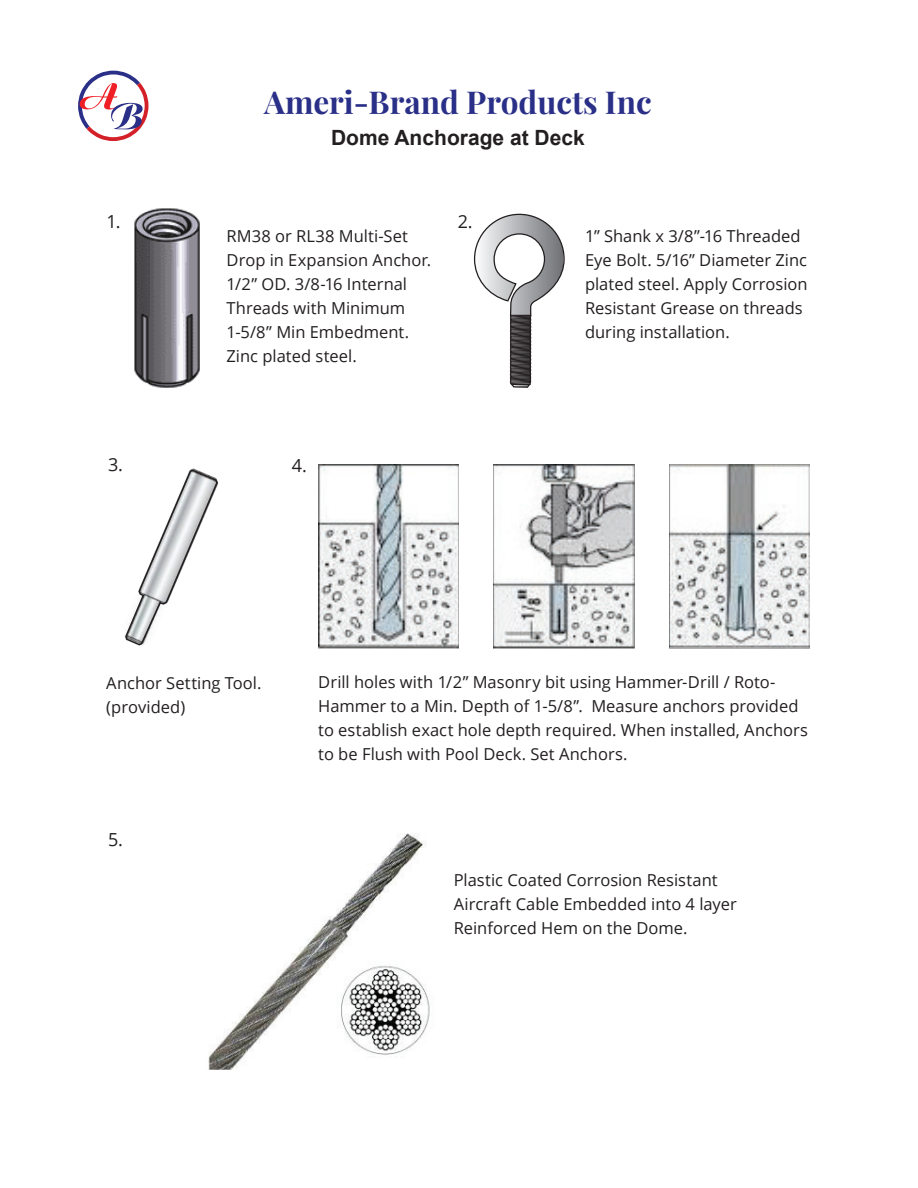
<style>
.page{position:relative;width:918px;height:1188px;background:#fff}
.page>*{position:absolute;margin:0;border:0;box-sizing:border-box;transform-origin:0 0}
.t1{font:700 31.5px "Playfair Display";color:#2a2f87}
.t2{font:700 21px "Arial";color:#231f20}
.t3{font:18px "Open Sans";color:#231f20}
.t4{font:16.5px/24px "Open Sans";color:#231f20}
</style>
<div class="page">
<img style="left:134px;top:208px;width:66px;height:180px">
<svg style="left:78px;top:71px;width:71px;height:70px"></svg>
<svg style="left:473px;top:213px;width:92px;height:175px"></svg>
<svg style="left:124px;top:469px;width:94px;height:177px"></svg>
<img style="left:208px;top:833px;width:222px;height:236px">
<img style="left:318px;top:465px;width:141px;height:183px">
<img style="left:493px;top:465px;width:142px;height:183px">
<img style="left:670px;top:465px;width:139px;height:183px">
<p class="t1" style="left:264px;top:83px;width:389px">Ameri-Brand Products Inc</p>
<p class="t3" style="left:106px;top:209px;width:16px">1.</p>
<p class="t3" style="left:108px;top:452px;width:17px">3.</p>
<p class="t2" style="left:331px;top:122px;width:255px">Dome Anchorage at Deck</p>
<p class="t4" style="left:227px;top:224px;width:206px">RM38 or RL38 Multi-Set<br>Drop in Expansion Anchor.<br>1/2” OD. 3/8-16 Internal<br>Threads with Minimum<br>1-5/8” Min Embedment.<br>Zinc plated steel.</p>
<p class="t3" style="left:458px;top:209px;width:17px">2.</p>
<p class="t3" style="left:292px;top:453px;width:17px">4.</p>
<p class="t4" style="left:585px;top:224px;width:224px">1” Shank x 3/8”-16 Threaded<br>Eye Bolt. 5/16” Diameter Zinc plated steel. Apply Corrosion<br>Resistant Grease on threads during installation.</p>
<p class="t4" style="left:106px;top:671px;width:157px">Anchor Setting Tool. (provided)</p>
<p class="t4" style="left:318px;top:670px;width:491px">Drill holes with 1/2” Masonry bit using Hammer-Drill / Roto-Hammer to a Min. Depth of 1-5/8”. Measure anchors provided to establish exact hole depth required. When installed, Anchors to be Flush with Pool Deck. Set Anchors.</p>
<p class="t3" style="left:108px;top:827px;width:17px">5.</p>
<p class="t4" style="left:454px;top:868px;width:285px">Plastic Coated Corrosion Resistant<br>Aircraft Cable Embedded into 4 layer<br>Reinforced Hem on the Dome.</p>
</div>
